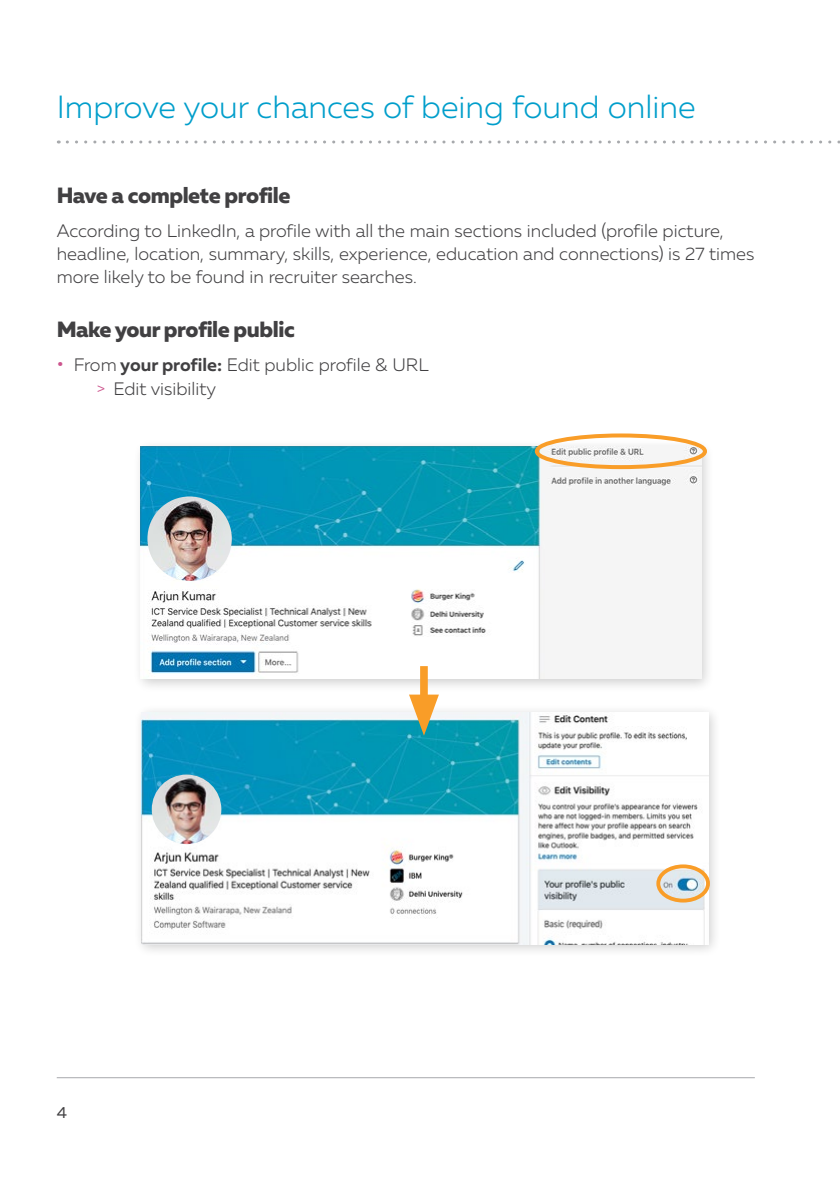
<style>
.page{position:relative;width:840px;height:1191px;background:#fff}
.page>*{position:absolute;margin:0;border:0;box-sizing:border-box;transform-origin:0 0}
.t1{font:300 32px "Muller";color:#009ecb}
.t2{font:800 22px "Muller";letter-spacing:-.02em;color:#414042}
.t3{font:300 18px/23px "Muller";color:#414042}
.t4{font:16px "Muller";color:#414042}
.s1{font-weight:500;font-size:20px;color:#cc558e}
.s2{font-weight:700}
.s3{color:#cc558e}
</style>
<div class="page">
<hr style="left:57px;top:1077px;width:697px;height:1px;background:#a7a9ac">
<svg style="left:67px;top:140px;width:773px;height:3px"></svg>
<div style="left:132px;top:438px;width:582px;height:255px;background:#000;opacity:.2"></div>
<img style="left:141px;top:447px;width:559px;height:231px">
<img style="left:147px;top:496px;width:85px;height:85px;border-radius:42px">
<div style="left:544px;top:490px;width:156px;height:188px;background:#f5f5f5"></div>
<div style="left:534px;top:433px;width:172px;height:36px;border:4px solid #f99d28;border-radius:50%"></div>
<div style="left:133px;top:704px;width:588px;height:254px;background:#000;opacity:.2"></div>
<img style="left:142px;top:712px;width:565px;height:232px">
<img style="left:152px;top:774px;width:69px;height:70px;border-radius:35px">
<div style="left:656px;top:864px;width:53px;height:38px;border:4px solid #f99d28;border-radius:50%"></div>
<div style="left:420px;top:666px;width:7px;height:43px;background:#f99d28"></div>
<svg style="left:409px;top:694px;width:29px;height:41px"></svg>
<h1 class="t1" style="left:57px;top:88px;width:640px">Improve your chances of being found online</h1>
<p class="t2" style="left:57px;top:181px;width:235px">Have a complete profile</p>
<p class="t3" style="left:57px;top:219px;width:698px">According to LinkedIn, a profile with all the main sections included (profile picture, headline, location, summary, skills, experience, education and connections) is 27 times more likely to be found in recruiter searches.</p>
<p class="t2" style="left:57px;top:316px;width:239px">Make your profile public</p>
<p class="t3" style="left:96px;top:352px;width:333px;line-height:24.8px;text-indent:-40px"><span class="s1">•</span> From <span class="s2">your profile:</span> Edit public profile &amp; URL <span class="s3">&gt;</span> Edit visibility</p>
<p class="t4" style="left:57px;top:1102px;width:12px">4</p>
</div>
